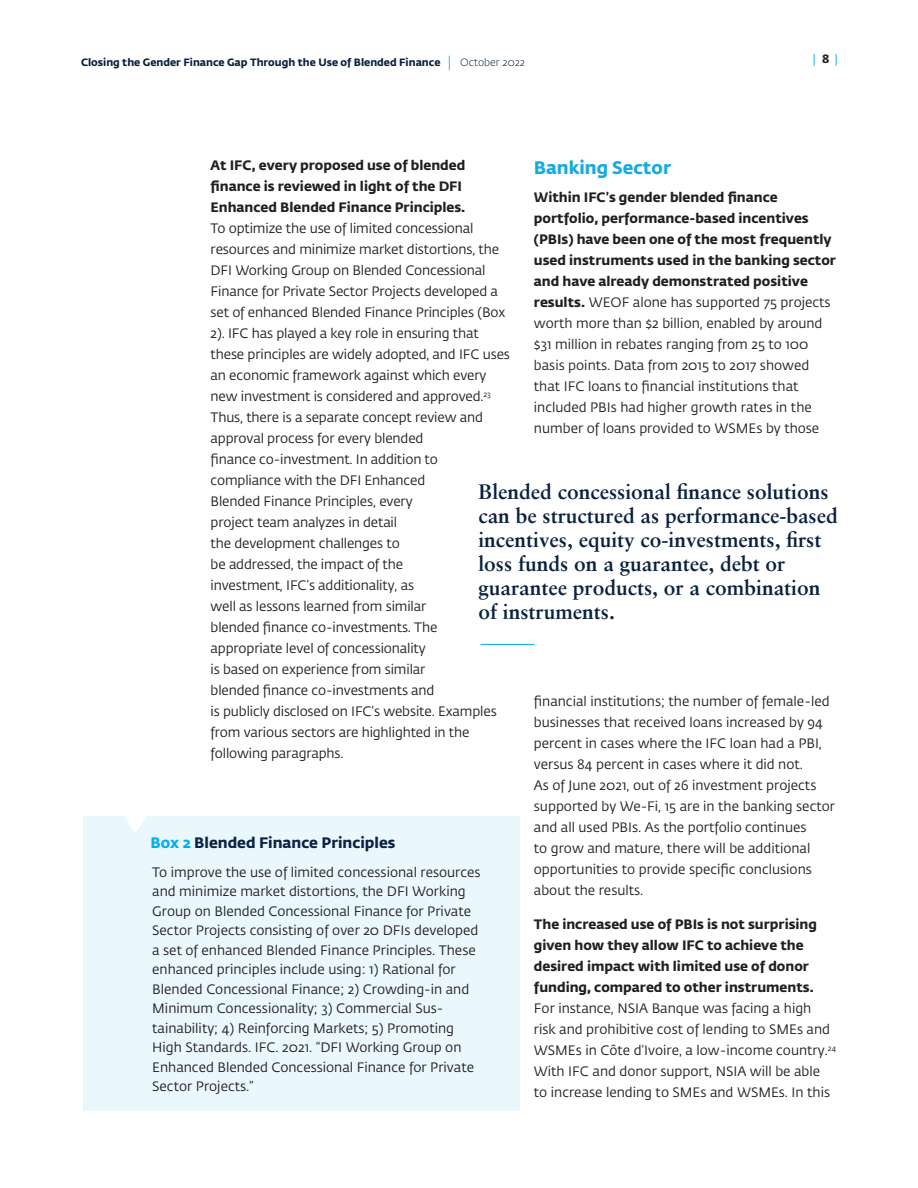
<style>
.page{position:relative;width:918px;height:1188px;background:#fff}
.page>*{position:absolute;margin:0;border:0;box-sizing:border-box;transform-origin:0 0}
.t1{font:700 21px/24px "Sabon LT Pro";color:#0a213f}
.t2{font:700 18px "Fedra Sans Std";color:#14abe3}
.t3{font:700 15px "Fedra Sans Std";color:#0b2344}
.t4{font:13.5px/21px "Fedra Sans Std";color:#231f20}
.t5{font:12px "Fedra Sans Std";color:#00aeef}
.t6{font:700 10.5px "Fedra Sans Std";color:#0a213f}
.s1{font-weight:300;font-size:15px;color:#00aeef}
.s2{font-weight:300}
.s3{font-weight:700;color:#231f20}
.s4{font-weight:700}
.s5{color:#00aeef}
</style>
<div class="page">
<hr style="left:481px;top:644px;width:54px;height:1px;background:#00aeef">
<div style="left:83px;top:816px;width:436px;height:294px;background:#eaf7fd"></div>
<svg style="left:125px;top:816px;width:21px;height:17px"></svg>
<p class="t6" style="left:81px;top:55px;width:445px">Closing the Gender Finance Gap Through the Use of Blended Finance <span class="s1">|</span> <span class="s2">October 2022</span></p>
<p class="t5" style="left:813px;top:52px;width:26px">| <span class="s3">8</span> |</p>
<p class="t4" style="left:211px;top:155px;width:301px"><span class="s4">At IFC, every proposed use of blended finance is reviewed in light of the DFI Enhanced Blended Finance Principles.<br></span>To optimize the use of limited concessional resources and minimize market distortions, the DFI Working Group on Blended Concessional Finance for Private Sector Projects developed a set of enhanced Blended Finance Principles (Box 2). IFC has played a key role in ensuring that these principles are widely adopted, and IFC uses an economic framework against which every new investment is considered and approved.<sup>23<br></sup>Thus, there is a separate concept review and approval process for every blended<br>finance co-investment. In addition to compliance with the DFI Enhanced<br>Blended Finance Principles, every<br>project team analyzes in detail<br>the development challenges to<br>be addressed, the impact of the<br>investment, IFC’s additionality, as<br>well as lessons learned from similar<br>blended finance co-investments. The appropriate level of concessionality<br>is based on experience from similar<br>blended finance co-investments and<br>is publicly disclosed on IFC’s website. Examples from various sectors are highlighted in the following paragraphs.</p>
<p class="t2" style="left:534px;top:156px;width:139px">Banking Sector</p>
<p class="t4" style="left:534px;top:187px;width:304px"><span class="s4">Within IFC’s gender blended finance portfolio, performance-based incentives (PBIs) have been one of the most frequently used instruments used in the banking sector and have already demonstrated positive results.</span> WEOF alone has supported 75 projects worth more than $2 billion, enabled by around $31 million in rebates ranging from 25 to 100 basis points. Data from 2015 to 2017 showed that IFC loans to financial institutions that included PBIs had higher growth rates in the number of loans provided to WSMEs by those</p>
<p class="t1" style="left:478px;top:479px;width:361px">Blended concessional finance solutions can be structured as performance-based incentives, equity co-investments, first loss funds on a guarantee, debt or guarantee products, or a combination of instruments.</p>
<p class="t4" style="left:534px;top:691px;width:303px">financial institutions; the number of female-led businesses that received loans increased by 94 percent in cases where the IFC loan had a PBI, versus 84 percent in cases where it did not.<br>As of June 2021, out of 26 investment projects supported by We-Fi, 15 are in the banking sector and all used PBIs. As the portfolio continues<br>to grow and mature, there will be additional opportunities to provide specific conclusions about the results.</p>
<p class="t4" style="left:534px;top:914px;width:304px"><span class="s4">The increased use of PBIs is not surprising given how they allow IFC to achieve the desired impact with limited use of donor funding, compared to other instruments.<br></span>For instance, NSIA Banque was facing a high risk and prohibitive cost of lending to SMEs and WSMEs in Côte d’Ivoire, a low-income country.<sup>24<br></sup>With IFC and donor support, NSIA will be able to increase lending to SMEs and WSMEs. In this</p>
<p class="t3" style="left:151px;top:833px;width:246px"><span class="s5">Box 2</span> Blended Finance Principles</p>
<p class="t4" style="left:152px;top:862px;width:330px;line-height:19.5px">To improve the use of limited concessional resources and minimize market distortions, the DFI Working Group on Blended Concessional Finance for Private Sector Projects consisting of over 20 DFIs developed a set of enhanced Blended Finance Principles. These enhanced principles include using: 1) Rational for Blended Concessional Finance; 2) Crowding-in and Minimum Concessionality; 3) Commercial Sus&shy;tainability; 4) Reinforcing Markets; 5) Promoting High Standards. IFC. 2021. “DFI Working Group on Enhanced Blended Concessional Finance for Private Sector Projects.”</p>
</div>
